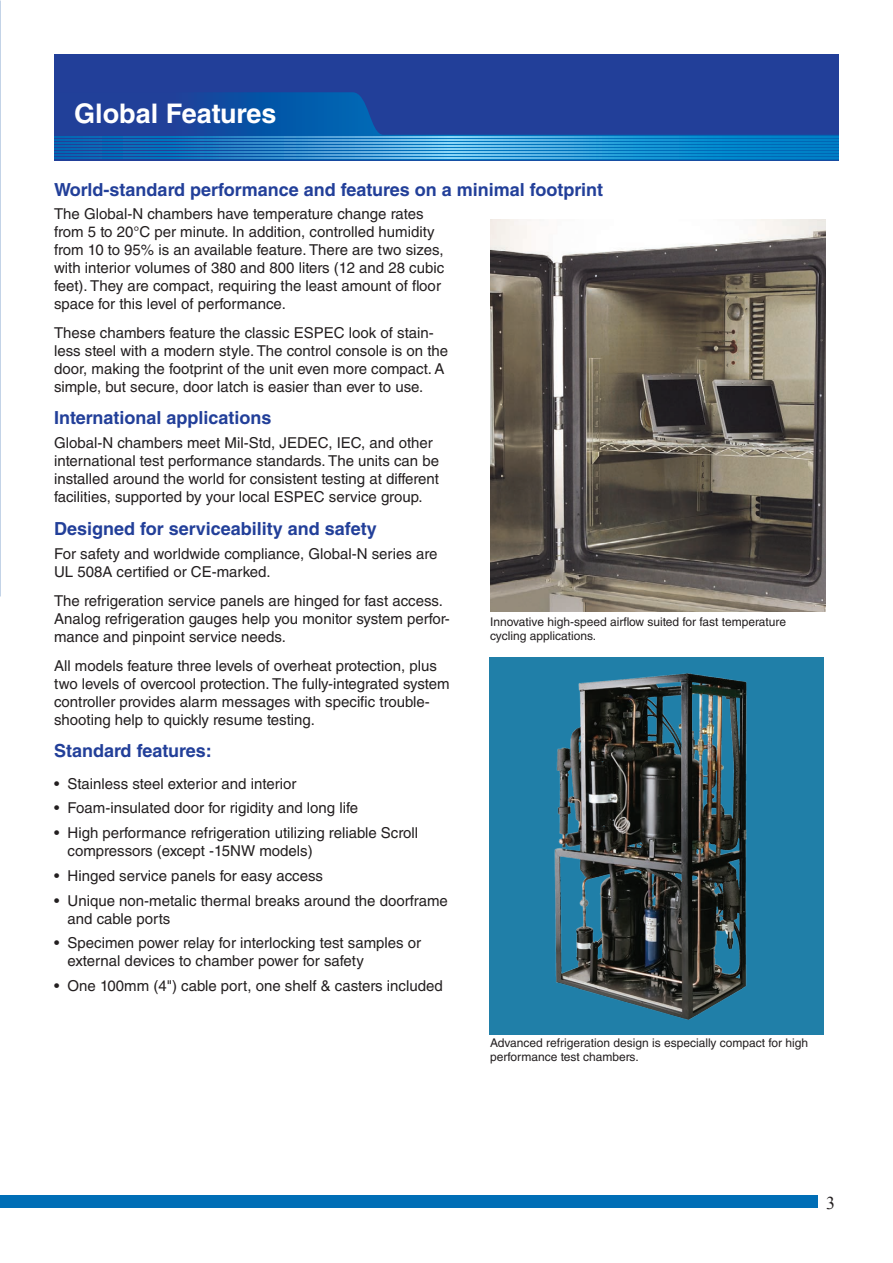
<style>
.page{position:relative;width:893px;height:1263px;background:#fff}
.page>*{position:absolute;margin:0;border:0;box-sizing:border-box;transform-origin:0 0}
.t1{font:700 27px "Helvetica LT Std";color:#fff}
.t2{font:700 18px "Helvetica LT Std";color:#223f99}
.t3{font:18px "Times New Roman";color:#231f20}
.t4{font:15px/18px "Helvetica LT Std";color:#231f20}
.t5{font:12px/14.4px "Helvetica LT Std";color:#231f20}
</style>
<div class="page">
<svg style="left:0;top:3px;width:1px;height:594px"></svg>
<div style="left:0;top:1195px;width:817px;height:13px;background:#006eb6"></div>
<div style="left:54px;top:54px;width:785px;height:106px;background:#223f99"></div>
<svg style="left:204px;top:92px;width:635px;height:68px"></svg>
<svg style="left:54px;top:136px;width:785px;height:2px;background:#3097d3"></svg>
<svg style="left:54px;top:139px;width:785px;height:2px;background:#3097d3"></svg>
<svg style="left:54px;top:142px;width:785px;height:2px;background:#3097d3"></svg>
<svg style="left:54px;top:145px;width:785px;height:2px;background:#3097d3"></svg>
<svg style="left:54px;top:148px;width:785px;height:2px;background:#3097d3"></svg>
<svg style="left:54px;top:151px;width:785px;height:2px;background:#3097d3"></svg>
<svg style="left:54px;top:154px;width:785px;height:2px;background:#3097d3"></svg>
<svg style="left:54px;top:157px;width:785px;height:2px;background:#3097d3"></svg>
<div style="left:489px;top:657px;width:334px;height:378px;background:#207fa8"></div>
<img style="left:554px;top:673px;width:193px;height:347px">
<img style="left:490px;top:219px;width:336px;height:392px">
<h1 class="t1" style="left:74px;top:97px;width:204px">Global Features</h1>
<p class="t2" style="left:54px;top:179px;width:551px">World-standard performance and features on a minimal footprint</p>
<p class="t4" style="left:54px;top:204px;width:392px">The Global-N chambers have temperature change rates from 5 to 20°C per minute. In addition, controlled humidity from 10 to 95% is an available feature. There are two sizes, with interior volumes of 380 and 800 liters (12 and 28 cubic feet). They are compact, requiring the least amount of floor space for this level of performance.</p>
<p class="t4" style="left:54px;top:323px;width:396px">These chambers feature the classic ESPEC look of stain&shy;less steel with a modern style. The control console is on the door, making the footprint of the unit even more compact. A simple, but secure, door latch is easier than ever to use.</p>
<p class="t2" style="left:54px;top:407px;width:219px">International applications</p>
<p class="t4" style="left:54px;top:434px;width:387px">Global-N chambers meet Mil-Std, JEDEC, IEC, and other international test performance standards. The units can be installed around the world for consistent testing at different facilities, supported by your local ESPEC service group.</p>
<p class="t2" style="left:54px;top:518px;width:324px">Designed for serviceability and safety</p>
<p class="t4" style="left:54px;top:545px;width:385px">For safety and worldwide compliance, Global-N series are<br>UL 508A certified or CE-marked.</p>
<p class="t4" style="left:54px;top:592px;width:397px">The refrigeration service panels are hinged for fast access.<br>Analog refrigeration gauges help you monitor system perfor&shy;mance and pinpoint service needs.</p>
<p class="t4" style="left:54px;top:657px;width:397px">All models feature three levels of overheat protection, plus two levels of overcool protection. The fully-integrated system controller provides alarm messages with specific trouble&shy;shooting help to quickly resume testing.</p>
<p class="t2" style="left:54px;top:740px;width:159px">Standard features:</p>
<p class="t4" style="left:54px;top:774px;width:244px">• Stainless steel exterior and interior</p>
<p class="t4" style="left:54px;top:799px;width:306px">• Foam-insulated door for rigidity and long life</p>
<p class="t4" style="left:68px;top:824px;width:352px;text-indent:-14px">• High performance refrigeration utilizing reliable Scroll compressors (except -15NW models)</p>
<p class="t4" style="left:54px;top:866px;width:271px">• Hinged service panels for easy access</p>
<p class="t4" style="left:68px;top:891px;width:382px;text-indent:-14px">• Unique non-metalic thermal breaks around the doorframe and cable ports</p>
<p class="t4" style="left:68px;top:934px;width:355px;text-indent:-14px">• Specimen power relay for interlocking test samples or external devices to chamber power for safety</p>
<p class="t4" style="left:54px;top:977px;width:390px">• One 100mm (4") cable port, one shelf &amp; casters included</p>
<p class="t5" style="left:490px;top:614px;width:297px">Innovative high-speed airflow suited for fast temperature cycling applications.</p>
<p class="t5" style="left:490px;top:1035px;width:320px">Advanced refrigeration design is especially compact for high performance test chambers.</p>
<p class="t3" style="left:826px;top:1191px;width:10px">3</p>
</div>
